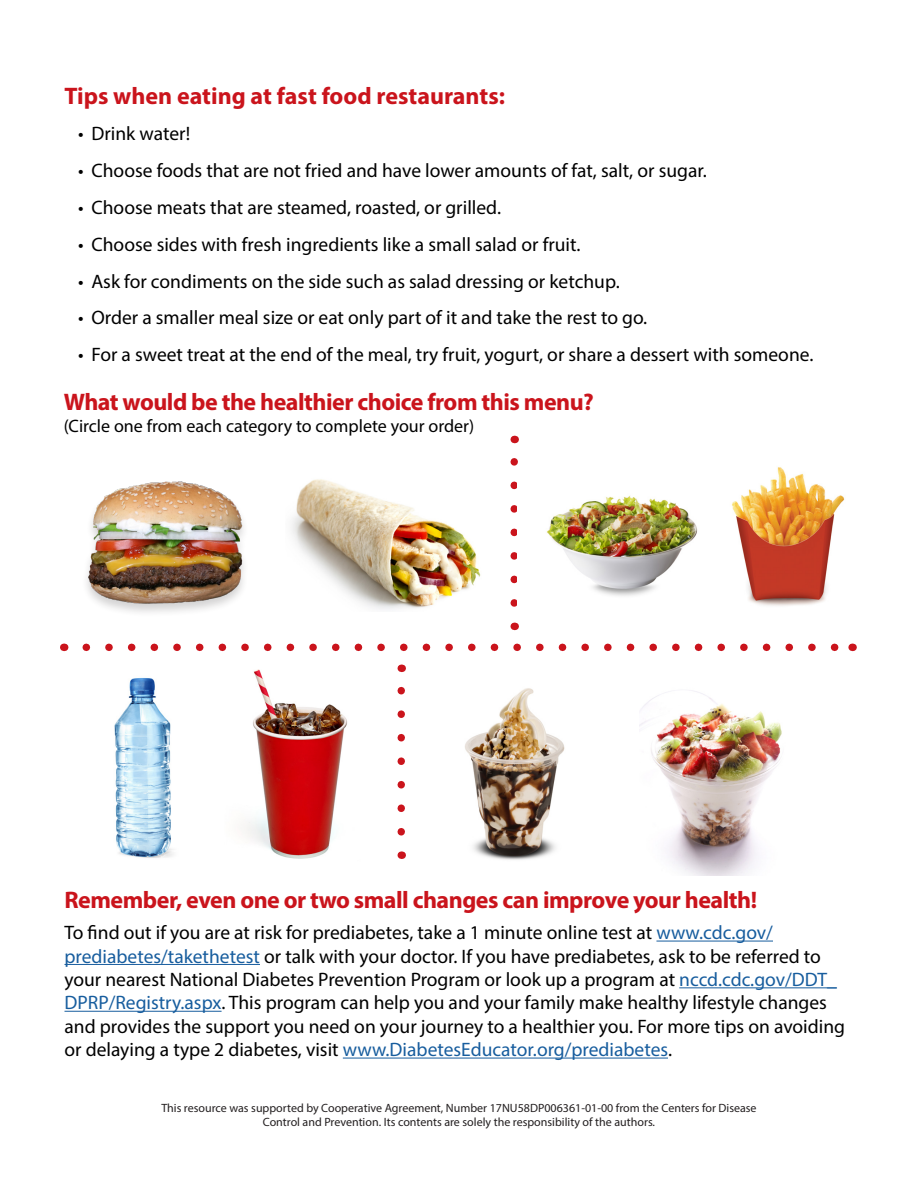
<style>
.page{position:relative;width:918px;height:1188px;background:#fff}
.page>*{position:absolute;margin:0;border:0;box-sizing:border-box;transform-origin:0 0}
.t1{font:700 24px "Myriad Pro";letter-spacing:-.02em;color:#ca141c}
.t2{font:700 24px "Myriad Pro";color:#ca141c}
.Body_copy{font:19.5px/23.4px "Myriad Pro";color:#000}
.Body_copy-2{font:18px "Myriad Pro";color:#000}
.t3{font:12px/14.4px "Myriad Pro";color:#231f20;text-align:center}
.s1{color:#175d9e}
</style>
<div class="page">
<img style="left:465px;top:688px;width:100px;height:172px">
<hr style="left:656px;top:941px;width:117px;height:1px;background:#175d9e">
<hr style="left:64px;top:964px;width:196px;height:1px;background:#175d9e">
<hr style="left:679px;top:987px;width:158px;height:1px;background:#175d9e">
<hr style="left:64px;top:1011px;width:158px;height:1px;background:#175d9e">
<hr style="left:343px;top:1058px;width:325px;height:1px;background:#175d9e">
<svg style="left:86px;top:644px;width:753px;height:7px"></svg>
<svg style="left:510px;top:458px;width:8px;height:145px"></svg>
<svg style="left:398px;top:686px;width:7px;height:146px"></svg>
<img style="left:291px;top:479px;width:190px;height:131px">
<img style="left:86px;top:481px;width:158px;height:131px">
<img style="left:517px;top:477px;width:181px;height:126px">
<img style="left:732px;top:467px;width:113px;height:139px">
<img style="left:114px;top:678px;width:59px;height:180px">
<img style="left:244px;top:669px;width:104px;height:190px">
<img style="left:639px;top:690px;width:143px;height:186px">
<p class="t2" style="left:64px;top:81px;width:442px">Tips when eating at fast food restaurants:</p>
<p class="Body_copy" style="left:78px;top:121px;width:114px">• Drink water!</p>
<p class="Body_copy" style="left:78px;top:158px;width:630px">• Choose foods that are not fried and have lower amounts of fat, salt, or sugar.</p>
<p class="Body_copy" style="left:78px;top:195px;width:425px">• Choose meats that are steamed, roasted, or grilled.</p>
<p class="Body_copy" style="left:78px;top:232px;width:504px">• Choose sides with fresh ingredients like a small salad or fruit.</p>
<p class="Body_copy" style="left:78px;top:269px;width:543px">• Ask for condiments on the side such as salad dressing or ketchup.</p>
<p class="Body_copy" style="left:78px;top:306px;width:571px">• Order a smaller meal size or eat only part of it and take the rest to go.</p>
<p class="Body_copy" style="left:78px;top:343px;width:737px">• For a sweet treat at the end of the meal, try fruit, yogurt, or share a dessert with someone.</p>
<p class="t1" style="left:64px;top:387px;width:532px">What would be the healthier choice from this menu?</p>
<p class="Body_copy-2" style="left:64px;top:415px;width:412px">(Circle one from each category to complete your order)</p>
<p class="t1" style="left:64px;top:884px;width:694px">Remember, even one or two small changes can improve your health!</p>
<p class="Body_copy" style="left:64px;top:921px;width:782px">To find out if you are at risk for prediabetes, take a 1 minute online test at <span class="s1">www.cdc.gov/ prediabetes/takethetest</span> or talk with your doctor. If you have prediabetes, ask to be referred to your nearest National Diabetes Prevention Program or look up a program at <span class="s1">nccd.cdc.gov/DDT_ DPRP/Registry.aspx</span>. This program can help you and your family make healthy lifestyle changes and provides the support you need on your journey to a healthier you. For more tips on avoiding or delaying a type 2 diabetes, visit <span class="s1">www.DiabetesEducator.org/prediabetes</span>.</p>
<p class="t3" style="left:161px;top:1100px;width:597px">This resource was supported by Cooperative Agreement, Number 17NU58DP006361-01-00 from the Centers for Disease<br>Control and Prevention. Its contents are solely the responsibility of the authors.</p>
</div>
